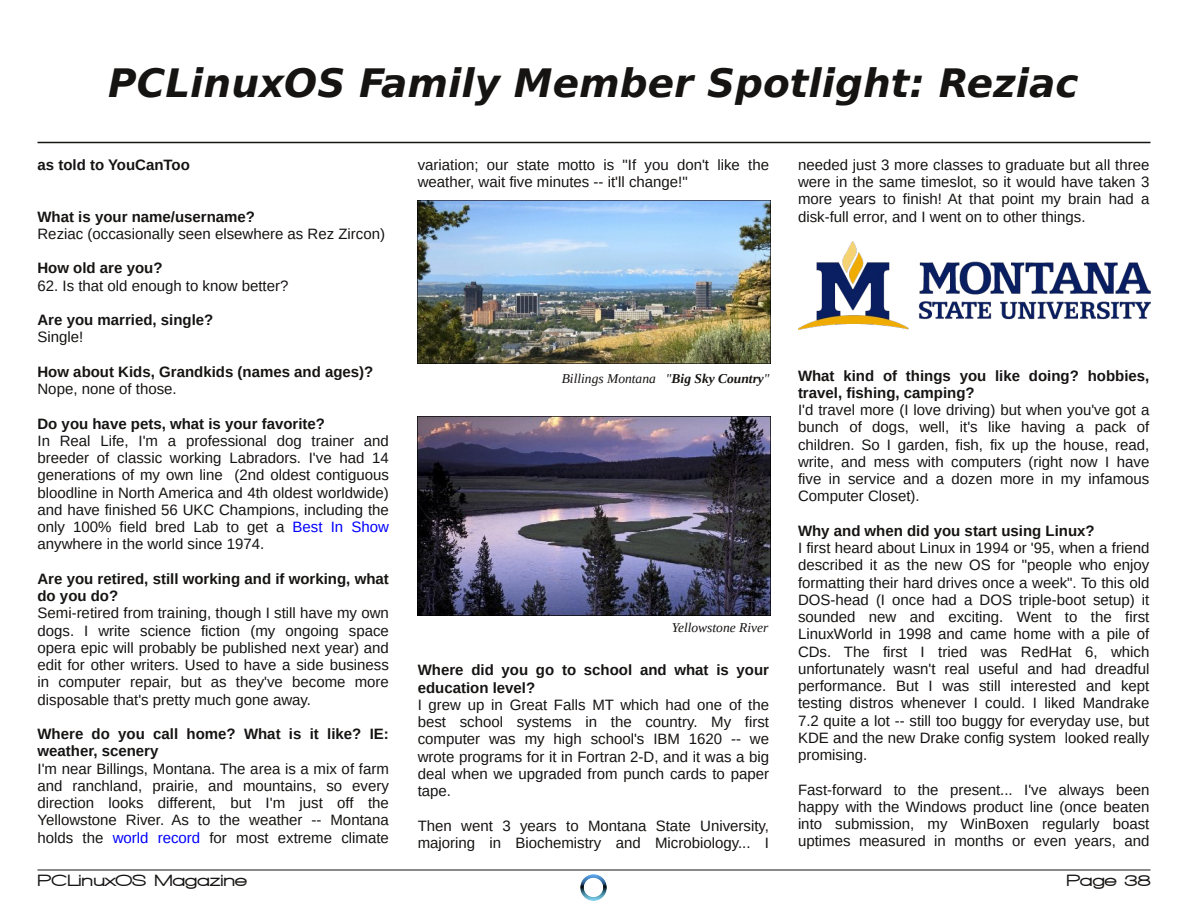
<style>
.page{position:relative;width:1188px;height:918px;background:#fff}
.page>*{position:absolute;margin:0;border:0;box-sizing:border-box;transform-origin:0 0}
.t1{font:italic 700 39px "Bitstream Vera Sans";color:#161413}
.t2{font:900 16.5px "Walkway Expand";color:#161413}
.t3{font:15px/17.2px "Liberation Sans";color:#161413;text-align:justify}
.t4{font:700 15px/17.2px "Liberation Sans";color:#161413}
.t5{font:italic 13.5px "Liberation Serif";color:#161413}
.s1{color:#00f}
.s2{font-weight:700}
</style>
<div class="page">
<hr style="left:38px;top:142px;width:1112px;height:1px;background:#161413">
<hr style="left:38px;top:870px;width:1112px;height:1px;background:#161413">
<img style="left:580px;top:874px;width:27px;height:27px">
<img style="left:418px;top:201px;width:352px;height:163px">
<img style="left:418px;top:417px;width:352px;height:198px">
<img style="left:798px;top:241px;width:352px;height:89px">
<h1 class="t1" style="left:108px;top:61px;width:972px">PCLinuxOS Family Member Spotlight: Reziac</h1>
<p class="t4" style="left:38px;top:156px;width:154px">as told to YouCanToo</p>
<p class="t4" style="left:38px;top:208px;width:219px">What is your name/username?</p>
<p class="t3" style="left:38px;top:225px;width:349px">Reziac (occasionally seen elsewhere as Rez Zircon)</p>
<p class="t4" style="left:38px;top:260px;width:126px">How old are you?</p>
<p class="t3" style="left:38px;top:277px;width:253px">62. Is that old enough to know better?</p>
<p class="t4" style="left:38px;top:311px;width:177px">Are you married, single?</p>
<p class="t3" style="left:38px;top:329px;width:47px">Single!</p>
<p class="t4" style="left:38px;top:363px;width:337px">How about Kids, Grandkids (names and ages)?</p>
<p class="t3" style="left:38px;top:380px;width:141px">Nope, none of those.</p>
<p class="t4" style="left:38px;top:415px;width:289px">Do you have pets, what is your favorite?</p>
<p class="t3" style="left:38px;top:432px;width:353px">In Real Life, I'm a professional dog trainer and breeder of classic working Labradors. I've had 14 generations of my own line (2nd oldest contiguous bloodline in North America and 4th oldest worldwide) and have finished 56 UKC Champions, including the only 100% field bred Lab to get a <span class="s1">Best In Show </span>anywhere in the world since 1974.</p>
<p class="t4" style="left:38px;top:570px;width:353px">Are you retired, still working and if working, what do you do?</p>
<p class="t3" style="left:38px;top:605px;width:353px">Semi-retired from training, though I still have my own dogs. I write science fiction (my ongoing space opera epic will probably be published next year) and edit for other writers. Used to have a side business in computer repair, but as they've become more disposable that's pretty much gone away.</p>
<p class="t4" style="left:38px;top:725px;width:353px">Where do you call home? What is it like? IE: weather, scenery</p>
<p class="t3" style="left:38px;top:760px;width:353px">I'm near Billings, Montana. The area is a mix of farm and ranchland, prairie, and mountains, so every direction looks different, but I'm just off the Yellowstone River. As to the weather -- Montana holds the <span class="s1">world record</span> for most extreme climate</p>
<p class="t3" style="left:418px;top:156px;width:353px">variation; our state motto is "If you don't like the weather, wait five minutes -- it'll change!"</p>
<p class="t3" style="left:798px;top:156px;width:353px">needed just 3 more classes to graduate but all three were in the same timeslot, so it would have taken 3 more years to finish! At that point my brain had a disk-full error, and I went on to other things.</p>
<p class="t5" style="left:562px;top:371px;width:209px">Billings Montana "<span class="s2">Big Sky Country</span>"</p>
<p class="t5" style="left:672px;top:620px;width:98px">Yellowstone River</p>
<p class="t4" style="left:418px;top:662px;width:353px">Where did you go to school and what is your education level?</p>
<p class="t3" style="left:418px;top:696px;width:353px">I grew up in Great Falls MT which had one of the best school systems in the country. My first computer was my high school's IBM 1620 -- we wrote programs for it in Fortran 2-D, and it was a big deal when we upgraded from punch cards to paper tape.</p>
<p class="t3" style="left:418px;top:817px;width:353px">Then went 3 years to Montana State University, majoring in Biochemistry and Microbiology... I</p>
<p class="t4" style="left:798px;top:367px;width:353px">What kind of things you like doing? hobbies, travel, fishing, camping?</p>
<p class="t3" style="left:798px;top:401px;width:353px">I'd travel more (I love driving) but when you've got a bunch of dogs, well, it's like having a pack of children. So I garden, fish, fix up the house, read, write, and mess with computers (right now I have five in service and a dozen more in my infamous Computer Closet).</p>
<p class="t4" style="left:798px;top:522px;width:298px">Why and when did you start using Linux?</p>
<p class="t3" style="left:798px;top:539px;width:353px">I first heard about Linux in 1994 or '95, when a friend described it as the new OS for "people who enjoy formatting their hard drives once a week". To this old DOS-head (I once had a DOS triple-boot setup) it sounded new and exciting. Went to the first LinuxWorld in 1998 and came home with a pile of CDs. The first I tried was RedHat 6, which unfortunately wasn't real useful and had dreadful performance. But I was still interested and kept testing distros whenever I could. I liked Mandrake 7.2 quite a lot -- still too buggy for everyday use, but KDE and the new Drake config system looked really promising.</p>
<p class="t3" style="left:798px;top:781px;width:353px">Fast-forward to the present... I've always been happy with the Windows product line (once beaten into submission, my WinBoxen regularly boast uptimes measured in months or even years, and</p>
<p class="t2" style="left:38px;top:871px;width:211px">PCLinuxOS Magazine</p>
<p class="t2" style="left:1066px;top:871px;width:86px">Page 38</p>
</div>
